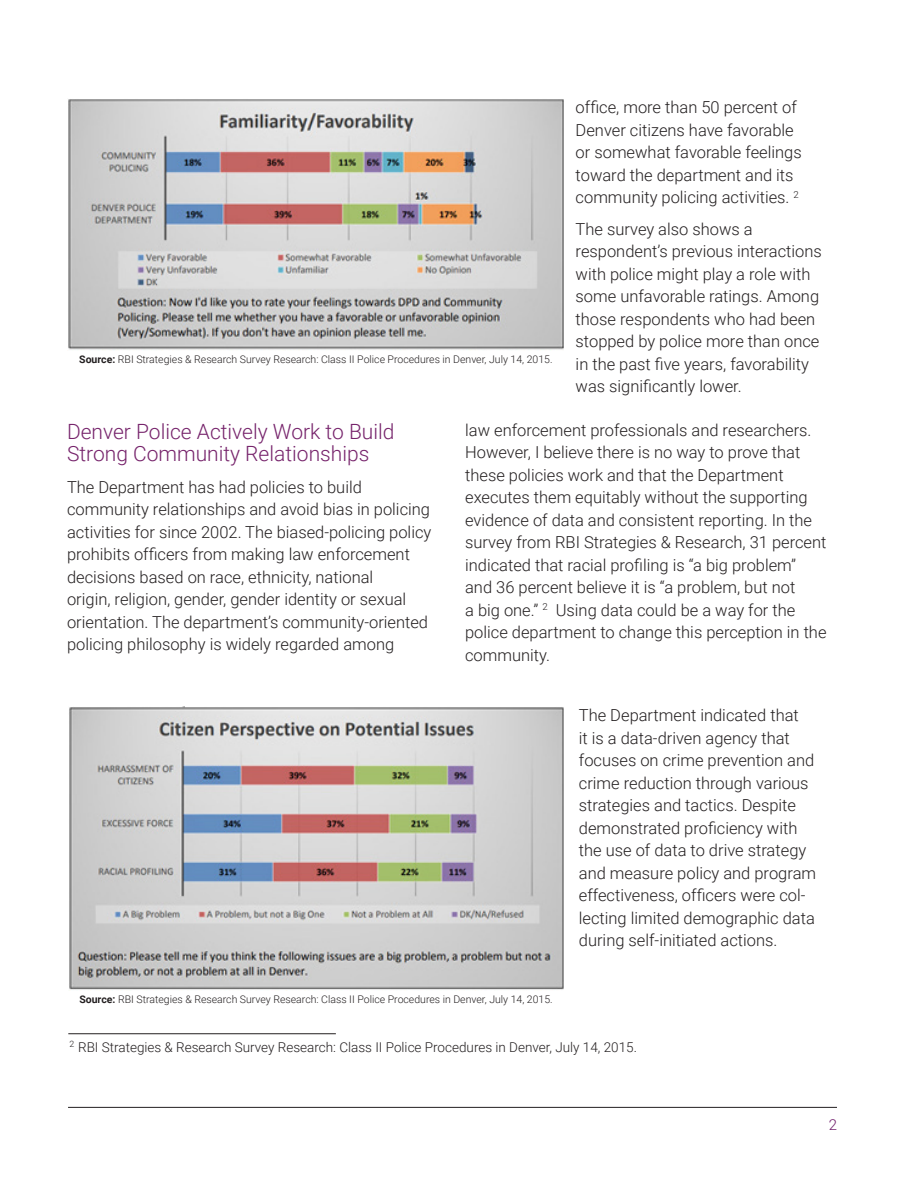
<style>
.page{position:relative;width:918px;height:1188px;background:#fff}
.page>*{position:absolute;margin:0;border:0;box-sizing:border-box;transform-origin:0 0}
.t1{font:300 21px/22.5px "Roboto";color:#76236b}
.t2{font:300 16.5px/22.5px "Roboto";color:#231f20}
.t3{font:300 15px "Roboto";color:#72206d}
.t4{font:300 13.5px "Roboto";color:#231f20}
.t5{font:300 10.5px "Roboto";color:#231f20}
.s1{font-weight:700}
</style>
<div class="page">
<hr style="left:68px;top:1107px;width:769px;height:1px;background:#231f20">
<img style="left:68px;top:99px;width:496px;height:252px">
<hr style="left:68px;top:1033px;width:268px;height:1px;background:#231f20">
<img style="left:69px;top:707px;width:495px;height:283px">
<p class="t5" style="left:79px;top:352px;width:475px"><span class="s1">Source:</span> RBI Strategies &amp; Research Survey Research: Class II Police Procedures in Denver, July 14, 2015.</p>
<p class="t2" style="left:576px;top:96px;width:228px">office, more than 50 percent of<br>Denver citizens have favorable or somewhat favorable feelings toward the department and its community policing activities. <sup>2</sup></p>
<p class="t2" style="left:576px;top:217px;width:248px">The survey also shows a respondent’s previous interactions with police might play a role with some unfavorable ratings. Among those respondents who had been stopped by police more than once in the past five years, favorability was significantly lower.</p>
<p class="t1" style="left:67px;top:419px;width:329px">Denver Police Actively Work to Build<br>Strong Community Relationships</p>
<p class="t2" style="left:67px;top:475px;width:366px">The Department has had policies to build community relationships and avoid bias in policing activities for since 2002. The biased-policing policy prohibits officers from making law enforcement decisions based on race, ethnicity, national<br>origin, religion, gender, gender identity or sexual orientation. The department’s community-oriented policing philosophy is widely regarded among</p>
<p class="t2" style="left:465px;top:418px;width:363px">law enforcement professionals and researchers.<br>However, I believe there is no way to prove that these policies work and that the Department executes them equitably without the supporting evidence of data and consistent reporting. In the survey from RBI Strategies &amp; Research, 31 percent indicated that racial profiling is “a big problem” and 36 percent believe it is “a problem, but not<br>a big one.” <sup>2</sup> Using data could be a way for the police department to change this perception in the community.</p>
<p class="t2" style="left:579px;top:703px;width:239px">The Department indicated that<br>it is a data-driven agency that focuses on crime prevention and crime reduction through various strategies and tactics. Despite demonstrated proficiency with the use of data to drive strategy and measure policy and program effectiveness, officers were col&shy;lecting limited demographic data during self-initiated actions.</p>
<p class="t5" style="left:79px;top:992px;width:475px"><span class="s1">Source:</span> RBI Strategies &amp; Research Survey Research: Class II Police Procedures in Denver, July 14, 2015.</p>
<p class="t4" style="left:70px;top:1038px;width:569px"><sup>2</sup> RBI Strategies &amp; Research Survey Research: Class II Police Procedures in Denver, July 14, 2015.</p>
<p class="t3" style="left:829px;top:1115px;width:10px">2</p>
</div>
